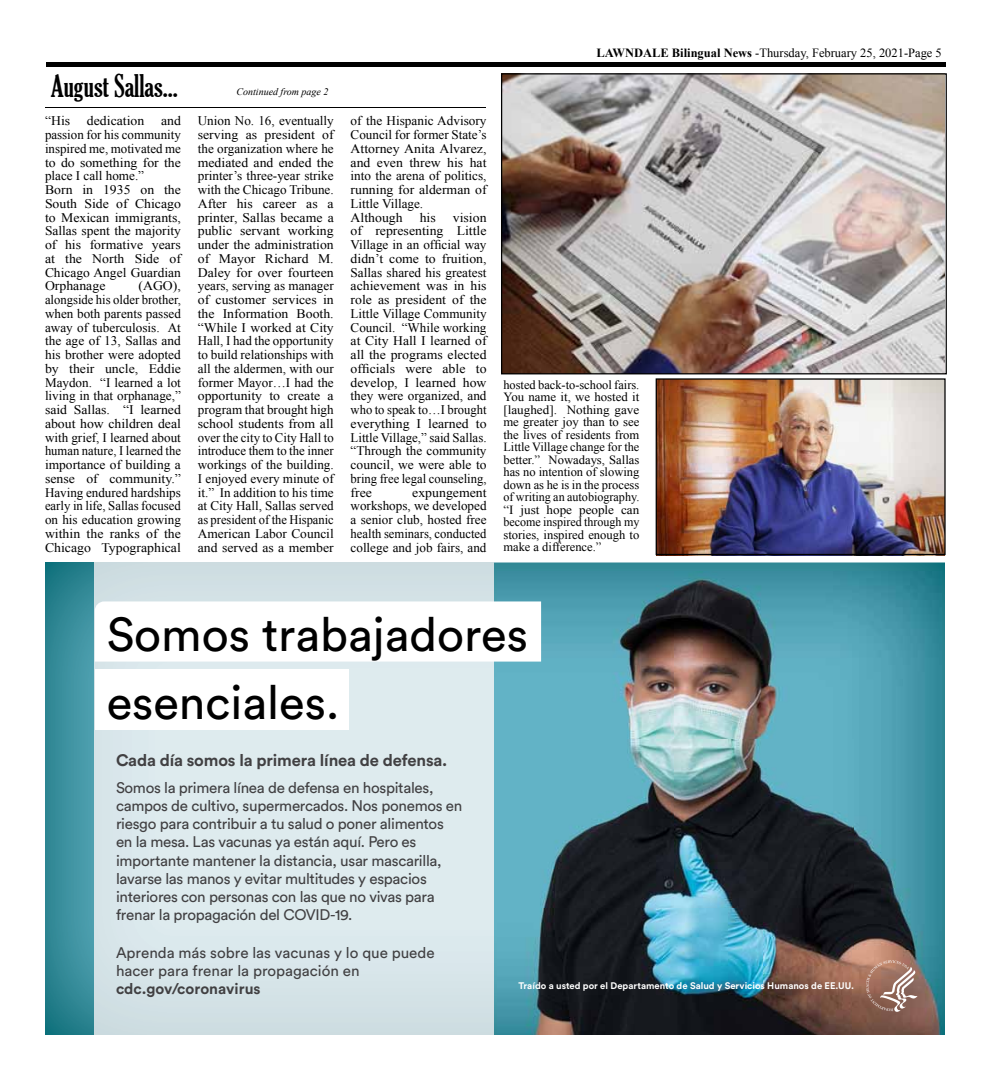
<style>
.page{position:relative;width:990px;height:1080px;background:#fff}
.page>*{position:absolute;margin:0;border:0;box-sizing:border-box;transform-origin:0 0}
.t1{font:47.25px/68.1px "Circular Std";color:#000}
.t2{font:extra-condensed 30px "Gloucester";color:#000}
.t3{font:700 16.62px "Circular Std";letter-spacing:-.01em;color:#414042}
.t4{font:15.25px/18.2px "Circular Std";letter-spacing:-.02em;color:#414042}
.t5{font:15.25px/18.2px "Circular Std";color:#414042}
.t6{font:700 15.25px "Circular Std";color:#414042}
.t7{font:13.12px/13.8px "Times New Roman";color:#000;text-align:justify;scale:1.05 1}
.t8{font:13.12px/13.8px "Times New Roman";color:#000;text-align:justify}
.t9{font:12.5px/12.5px "Times New Roman";color:#000;text-align:justify}
.t10{font:italic 10px "Times New Roman";color:#000}
.t11{font:700 9.5px "Circular Std";color:#fff}
.s1{font-weight:700}
</style>
<div class="page">
<div style="left:46px;top:62px;width:900px;height:5px;background:#000"></div>
<img style="left:45px;top:562px;width:448px;height:473px">
<img style="left:493px;top:562px;width:452px;height:43px">
<img style="left:493px;top:662px;width:5px;height:373px">
<img style="left:942px;top:605px;width:3px;height:430px">
<img style="left:498px;top:571px;width:444px;height:464px">
<svg style="left:866px;top:960px;width:52px;height:52px;background:#a78275"></svg>
<svg style="left:95px;top:601px;width:446px;height:61px"></svg>
<div style="left:95px;top:670px;width:253px;height:60px;background:#fff"></div>
<img style="left:503px;top:75px;width:442px;height:297px">
<img style="left:658px;top:380px;width:286px;height:173px">
<div style="left:656px;top:378px;width:290px;height:177px;border:1px solid #000"></div>
<div style="left:501px;top:73px;width:446px;height:301px;border:1px solid #000"></div>
<hr style="left:46px;top:107px;width:440px;height:1px;background:#000">
<h2 class="t2" style="left:51px;top:69px;width:129px">August Sallas...</h2>
<p class="t7" style="left:45px;top:114px;width:131px;text-align:left;text-indent:116px">and passion for his community inspired me, motivated me to do something for the place I call home.”<br>Born in 1935 on the<br>South Side of Chicago to Mexican immigrants,<br>Sallas spent the majority of his formative years at the North Side of<br>Chicago Angel Guardian<br>Orphanage</p>
<p class="t7" style="left:45px;top:114px;width:26px">“His</p>
<p class="t7" style="left:87px;top:114px;width:56px">dedication</p>
<p class="t7" style="left:45px;top:279px;width:131px;text-indent:93px">(AGO), alongside his older brother, when both parents passed away of tuberculosis. At the age of 13, Sallas and his brother were adopted by their uncle, Eddie Maydon. “I learned a lot living in that orphanage,” said Sallas. “I learned about how children deal with grief, I learned about human nature, I learned the importance of building a sense of community.” Having endured hardships early in life, Sallas focused on his education growing within the ranks of the Chicago Typographical</p>
<p class="t10" style="left:236px;top:85px;width:94px">Continued from page 2</p>
<p class="t8" style="left:198px;top:114px;width:137px">Union No. 16, eventually serving as president of the organization where he mediated and ended the printer’s three-year strike with the Chicago Tribune.<br>After his career as a printer, Sallas became a public servant working under the administration of Mayor Richard M.<br>Daley for over fourteen years, serving as manager of customer services in the Information Booth. “While I worked at City Hall, I had the opportunity to build relationships with all the aldermen, with our former Mayor…I had the opportunity to create a program that brought high school students from all over the city to City Hall to introduce them to the inner workings of the building.<br>I enjoyed every minute of it.” In addition to his time at City Hall, Sallas served as president of the Hispanic American Labor Council and served as a member</p>
<p class="t8" style="left:351px;top:114px;width:137px;text-align:left">of the Hispanic Advisory<br>Council for former State’s<br>Attorney Anita Alvarez, and even threw his hat into the arena of politics, running for alderman of<br>Little Village.<br>Although</p>
<p class="t7" style="left:351px;top:210px;width:131px;text-indent:102px">vision of representing Little Village in an official way didn’t come to fruition, Sallas shared his greatest achievement was in his role as president of the Little Village Community Council. “While working at City Hall I learned of all the programs elected officials were able to develop, I learned how they were organized, and who to speak to…I brought everything I learned to Little Village,” said Sallas. “Through the community council, we were able to bring free legal counseling, free</p>
<p class="t7" style="left:420px;top:210px;width:17px">his</p>
<p class="t7" style="left:351px;top:485px;width:131px;text-indent:62px">expungement workshops, we developed a senior club, hosted free health seminars, conducted college and job fairs, and</p>
<p class="t9" style="left:597px;top:46px;width:347px"><span class="s1">LAWNDALE Bilingual News</span> -Thursday, February 25, 2021-Page 5</p>
<p class="t9" style="left:503px;top:378px;width:137px">hosted back-to-school fairs.<br>You name it, we hosted it [laughed]. Nothing gave me greater joy than to see the lives of residents from Little Village change for the better.” Nowadays, Sallas has no intention of slowing down as he is in the process of writing an autobiography. “I just hope people can become inspired through my stories, inspired enough to make a difference.”</p>
<h1 class="t1" style="left:107px;top:599px;width:423px">Somos trabajadores esenciales.</h1>
<p class="t3" style="left:116px;top:750px;width:333px">Cada día somos la primera línea de defensa.</p>
<p class="t4" style="left:116px;top:778px;width:348px">Somos la primera línea de defensa en hospitales, campos de cultivo, supermercados. Nos ponemos en riesgo para contribuir a tu salud o poner alimentos en la mesa. Las vacunas ya están aquí. Pero es importante mantener la distancia, usar mascarilla, lavarse las manos y evitar multitudes y espacios interiores con personas con las que no vivas para frenar la propagación del COVID-19.</p>
<p class="t5" style="left:116px;top:943px;width:320px">Aprenda más sobre las vacunas y lo que puede hacer para frenar la propagación en</p>
<p class="t6" style="left:116px;top:979px;width:146px">cdc.gov/coronavirus</p>
<p class="t11" style="left:518px;top:979px;width:337px">Traído a usted por el Departamento de Salud y Servicios Humanos de EE.UU.</p>
</div>
